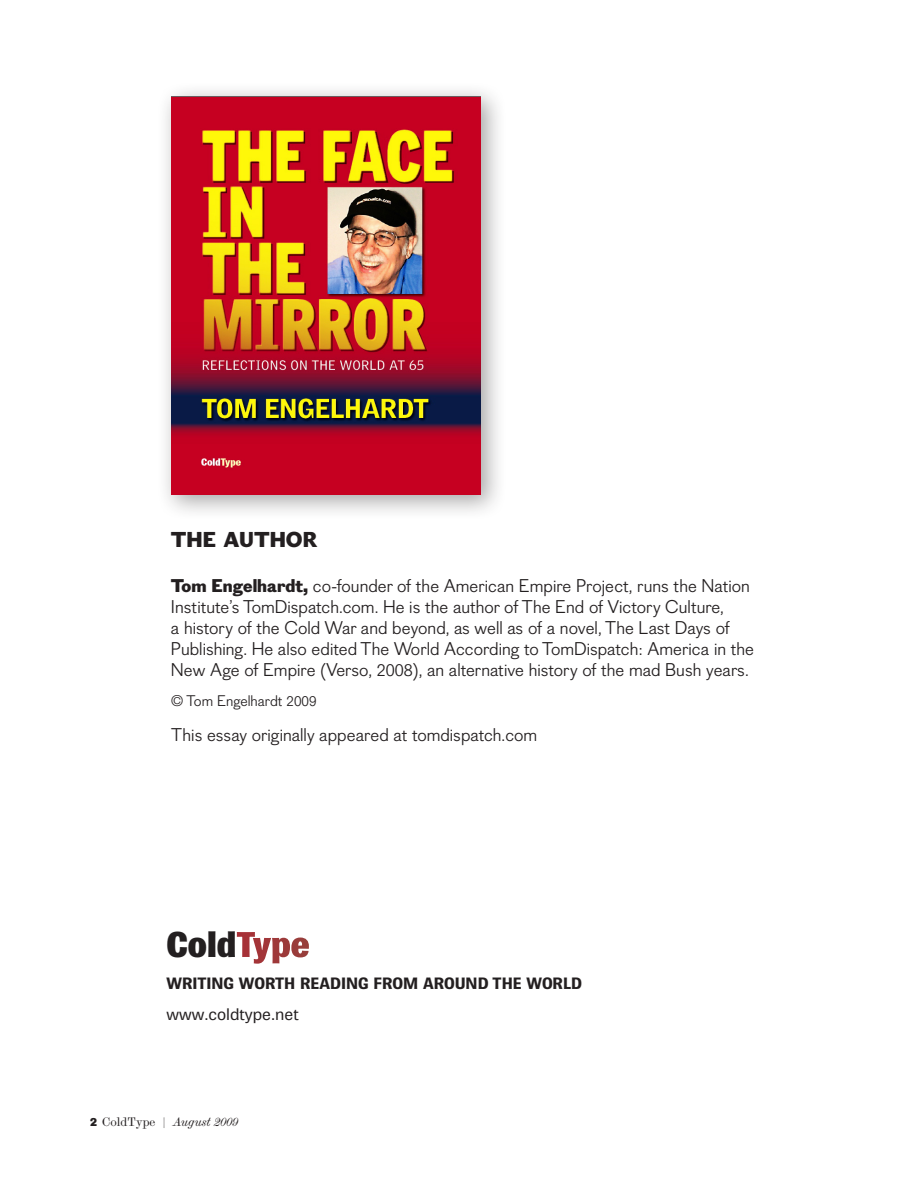
<style>
.page{position:relative;width:918px;height:1188px;background:#fff}
.page>*{position:absolute;margin:0;border:0;box-sizing:border-box;transform-origin:0 0}
.Text2_text{font:900 expanded 36px "Times Brown";color:#231f20}
.Text3_NoIndent{font:800 21px "Figgins Sans";color:#231f20}
.Text3_NoIndent-2{font:18px/21px "Figgins Sans";color:#231f20}
.Text2_text-2{font:700 15.75px "Times Brown";color:#231f20}
.Text2_text-3{font:15.75px "Times Brown";color:#231f20}
.Text3_NoIndent-3{font:15px "Figgins Sans";color:#231f20}
.t1{font:italic 12px "Scotch Modern";color:#231f20}
.s1{font-weight:800}
.s2{color:#fff}
.s3{font-family:"Figgins Sans";font-weight:800;font-style:normal}
.s4{font-style:normal}
</style>
<div class="page">
<div style="left:156px;top:81px;width:350px;height:439px;background:#231f20;opacity:.4"></div>
<img style="left:171px;top:96px;width:310px;height:399px">
<p class="Text3_NoIndent" style="left:171px;top:526px;width:148px">The Author</p>
<p class="Text3_NoIndent-2" style="left:171px;top:576px;width:585px"><span class="s1">Tom Engelhardt,</span> co-founder of the American Empire Project, runs the Nation Institute’s TomDispatch.com. He is the author of The End of Victory Culture,<br>a history of the Cold War and beyond, as well as of a novel, The Last Days of Publishing. He also edited The World According to TomDispatch: America in the New Age of Empire (Verso, 2008), an alternative history of the mad Bush years.</p>
<p class="Text3_NoIndent-3" style="left:171px;top:692px;width:147px">© Tom Engelhardt 2009</p>
<p class="Text3_NoIndent-2" style="left:171px;top:725px;width:368px">This essay originally appeared at tomdispatch.com</p>
<p class="Text2_text" style="left:166px;top:924px;width:145px">Cold<span class="s2">Type</span></p>
<p class="Text2_text-2" style="left:166px;top:973px;width:417px">WRITING WORTH READING FROM AROUND THE WORLD</p>
<p class="Text2_text-3" style="left:166px;top:1005px;width:134px">www.coldtype.net</p>
<p class="t1" style="left:90px;top:1114px;width:150px"><span class="s3">2</span> <span class="s4">ColdType |</span> August 2009</p>
</div>
